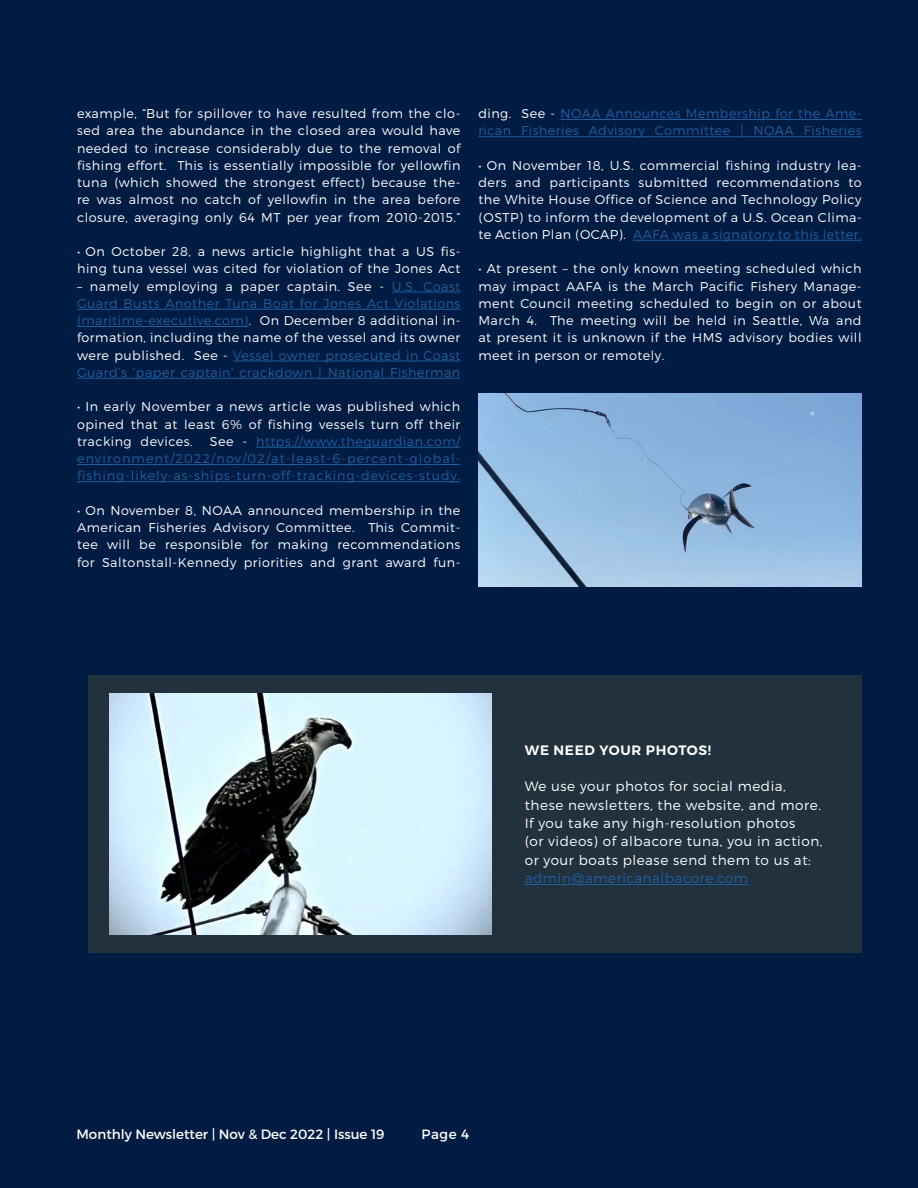
<style>
.page{position:relative;width:918px;height:1188px;background:#001c43}
.page>*{position:absolute;margin:0;border:0;box-sizing:border-box;transform-origin:0 0}
.t1{font:300 13.65px/18.5px "Montserrat";letter-spacing:.04em;color:#fff}
.t2{font:300 13.65px "Montserrat";letter-spacing:.04em;color:#215e9e}
.t3{font:600 13.65px "Montserrat";letter-spacing:.05em;color:#fff}
.t4{font:13.5px "Montserrat";color:#fff}
.t5{font:300 12.75px/17.2px "Montserrat";letter-spacing:.04em;color:#fff;text-align:justify}
.t6{font:300 12.75px/17.2px "Montserrat";letter-spacing:.04em;color:#215e9e;text-align:justify}
.s1{color:#fff}
.s2{color:#215e9e}
</style>
<div class="page">
<div style="left:89px;top:675px;width:773px;height:277px;background:#24353e"></div>
<hr style="left:525px;top:884px;width:223px;height:1px;background:#215e9e">
<img style="left:110px;top:693px;width:381px;height:241px">
<hr style="left:392px;top:292px;width:68px;height:1px;background:#215e9e">
<hr style="left:77px;top:309px;width:383px;height:1px;background:#215e9e">
<hr style="left:77px;top:326px;width:172px;height:1px;background:#215e9e">
<hr style="left:233px;top:361px;width:227px;height:1px;background:#215e9e">
<hr style="left:77px;top:378px;width:383px;height:1px;background:#215e9e">
<hr style="left:256px;top:447px;width:204px;height:1px;background:#215e9e">
<hr style="left:77px;top:464px;width:383px;height:1px;background:#215e9e">
<hr style="left:77px;top:481px;width:383px;height:1px;background:#215e9e">
<hr style="left:561px;top:119px;width:301px;height:1px;background:#215e9e">
<hr style="left:478px;top:136px;width:384px;height:1px;background:#215e9e">
<hr style="left:633px;top:240px;width:229px;height:1px;background:#215e9e">
<img style="left:478px;top:393px;width:384px;height:194px">
<p class="t5" style="left:77px;top:105px;width:385px">example, “But for spillover to have resulted from the clo&shy;sed area the abundance in the closed area would have needed to increase considerably due to the removal of fishing effort. This is essentially impossible for yellowfin tuna (which showed the strongest effect) because the&shy;re was almost no catch of yellowfin in the area before closure, averaging only 64 MT per year from 2010-2015.”</p>
<p class="t5" style="left:77px;top:243px;width:385px">• On October 28, a news article highlight that a US fis&shy;hing tuna vessel was cited for violation of the Jones Act</p>
<p class="t6" style="left:77px;top:277px;width:385px"><span class="s1">– namely employing a paper captain. See -</span> U.S. Coast Guard Busts Another Tuna Boat for Jones Act Violations (maritime-executive.com)<span class="s1">. On December 8 additional in&shy;formation, including the name of the vessel and its owner were published. See -</span> Vessel owner prosecuted in Coast Guard’s ‘paper captain’ crackdown | National Fisherman</p>
<p class="t5" style="left:77px;top:398px;width:385px">• In early November a news article was published which opined that at least 6% of fishing vessels turn off their tracking devices.</p>
<p class="t6" style="left:77px;top:433px;width:385px;text-indent:133px"><span class="s1">See -</span> https://www.theguardian.com/ environment/2022/nov/02/at-least-6-percent-global&shy;fishing-likely-as-ships-turn-off-tracking-devices-study.</p>
<p class="t5" style="left:77px;top:502px;width:385px">• On November 8, NOAA announced membership in the American Fisheries Advisory Committee. This Commit&shy;tee will be responsible for making recommendations for Saltonstall-Kennedy priorities and grant award fun-</p>
<p class="t6" style="left:478px;top:105px;width:385px"><span class="s1">ding. See -</span> NOAA Announces Membership for the Ame&shy;rican Fisheries Advisory Committee | NOAA Fisheries</p>
<p class="t5" style="left:478px;top:157px;width:385px">• On November 18, U.S. commercial fishing industry lea&shy;ders and participants submitted recommendations to the White House Office of Science and Technology Policy (OSTP) to inform the development of a U.S. Ocean Clima&shy;te Action Plan (OCAP). <span class="s2">AAFA was a signatory to this letter.</span></p>
<p class="t5" style="left:478px;top:260px;width:385px">• At present – the only known meeting scheduled which may impact AAFA is the March Pacific Fishery Manage&shy;ment Council meeting scheduled to begin on or about March 4. The meeting will be held in Seattle, Wa and at present it is unknown if the HMS advisory bodies will meet in person or remotely.</p>
<p class="t3" style="left:525px;top:741px;width:188px">WE NEED YOUR PHOTOS!</p>
<p class="t1" style="left:525px;top:777px;width:299px">We use your photos for social media, these newsletters, the website, and more.<br>If you take any high-resolution photos<br>(or videos) of albacore tuna, you in action, or your boats please send them to us at:</p>
<p class="t2" style="left:525px;top:870px;width:225px">admin@americanalbacore.com</p>
<p class="t4" style="left:76px;top:1126px;width:310px">Monthly Newsletter | Nov &amp; Dec 2022 | Issue 19</p>
<p class="t4" style="left:422px;top:1126px;width:49px">Page 4</p>
</div>
